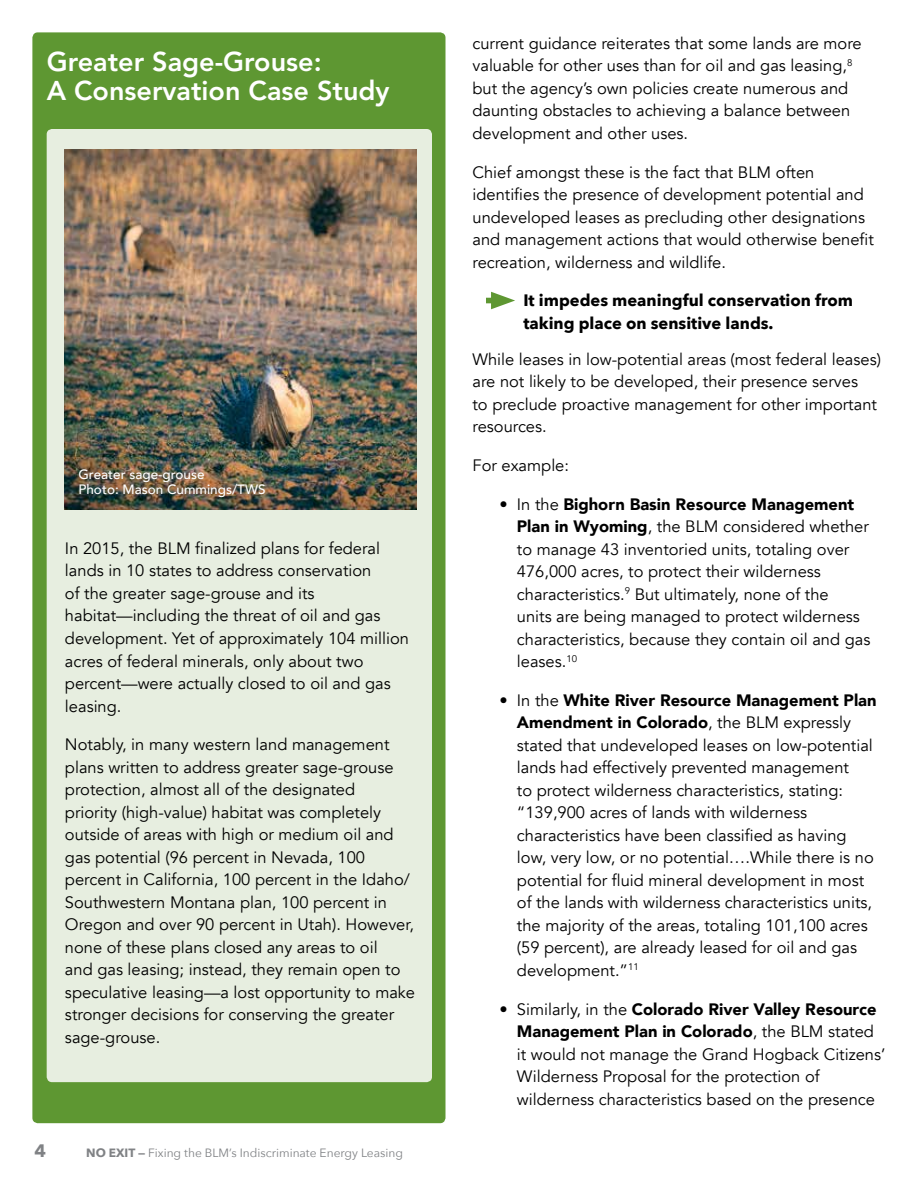
<style>
.page{position:relative;width:918px;height:1188px;background:#fff}
.page>*{position:absolute;margin:0;border:0;box-sizing:border-box;transform-origin:0 0}
.t1{font:800 27px/28.5px "Avenir LT";color:#fff}
.t2{font:700 18px "Avenir Next";color:#808285}
.t3{font:16.5px/22.5px "Avenir";color:#000}
.t4{font:700 16.5px/22.5px "Avenir Next";color:#000}
.t5{font:500 13.5px/15px "Avenir";color:#fff}
.t6{font:12px "Avenir Next";color:#808285}
.s1{font-weight:700}
.s2{font-weight:900}
</style>
<div class="page">
<div style="left:486px;top:298px;width:15px;height:5px;background:#5e9732"></div>
<svg style="left:491px;top:292px;width:24px;height:17px"></svg>
<div style="left:32px;top:32px;width:413px;height:1091px;background:#5e9732;border-radius:5px"></div>
<div style="left:47px;top:129px;width:385px;height:953px;background:#e7eee0;border-radius:5px"></div>
<img style="left:65px;top:150px;width:352px;height:360px">
<h1 class="t1" style="left:47px;top:48px;width:344px">Greater Sage-Grouse:<br>A Conservation Case Study</h1>
<p class="t5" style="left:78px;top:466px;width:189px">Greater sage-grouse<br>Photo: Mason Cummings/TWS</p>
<p class="t3" style="left:65px;top:537px;width:346px">In 2015, the BLM finalized plans for federal lands in 10 states to address conservation<br>of the greater sage-grouse and its habitat—including the threat of oil and gas development. Yet of approximately 104 million acres of federal minerals, only about two percent—were actually closed to oil and gas leasing.</p>
<p class="t3" style="left:65px;top:734px;width:352px">Notably, in many western land management plans written to address greater sage-grouse protection, almost all of the designated<br>priority (high-value) habitat was completely outside of areas with high or medium oil and gas potential (96 percent in Nevada, 100 percent in California, 100 percent in the Idaho/ Southwestern Montana plan, 100 percent in Oregon and over 90 percent in Utah). However, none of these plans closed any areas to oil<br>and gas leasing; instead, they remain open to speculative leasing—a lost opportunity to make stronger decisions for conserving the greater sage-grouse.</p>
<p class="t2" style="left:35px;top:1135px;width:13px">4</p>
<p class="t6" style="left:86px;top:1143px;width:318px"><span class="s1">NO EXIT —</span> Fixing the BLM’s Indiscriminate Energy Leasing</p>
<p class="t3" style="left:472px;top:32px;width:391px">current guidance reiterates that some lands are more valuable for other uses than for oil and gas leasing,<sup>8 </sup>but the agency’s own policies create numerous and daunting obstacles to achieving a balance between development and other uses.</p>
<p class="t3" style="left:472px;top:161px;width:403px">Chief amongst these is the fact that BLM often identifies the presence of development potential and undeveloped leases as precluding other designations and management actions that would otherwise benefit recreation, wilderness and wildlife.</p>
<p class="t4" style="left:523px;top:289px;width:331px">It impedes meaningful conservation from taking place on sensitive lands.</p>
<p class="t3" style="left:473px;top:348px;width:410px">While leases in low-potential areas (most federal leases) are not likely to be developed, their presence serves<br>to preclude proactive management for other important resources.</p>
<p class="t3" style="left:473px;top:454px;width:98px">For example:</p>
<p class="t3" style="left:517px;top:493px;width:355px;text-indent:-17px">• In the <span class="s2">Bighorn Basin Resource Management Plan in Wyoming</span>, the BLM considered whether to manage 43 inventoried units, totaling over 476,000 acres, to protect their wilderness characteristics.<sup>9</sup> But ultimately, none of the<br>units are being managed to protect wilderness characteristics, because they contain oil and gas leases.<sup>10</sup></p>
<p class="t3" style="left:517px;top:689px;width:361px;text-indent:-17px">• In the <span class="s2">White River Resource Management Plan Amendment in Colorado</span>, the BLM expressly stated that undeveloped leases on low-potential lands had effectively prevented management<br>to protect wilderness characteristics, stating: “139,900 acres of lands with wilderness characteristics have been classified as having low, very low, or no potential….While there is no potential for fluid mineral development in most of the lands with wilderness characteristics units, the majority of the areas, totaling 101,100 acres (59 percent), are already leased for oil and gas development.”<sup>11</sup></p>
<p class="t3" style="left:517px;top:998px;width:370px;text-indent:-17px">• Similarly, in the <span class="s2">Colorado River Valley Resource Management Plan in Colorado</span>, the BLM stated it would not manage the Grand Hogback Citizens’ Wilderness Proposal for the protection of wilderness characteristics based on the presence</p>
</div>
